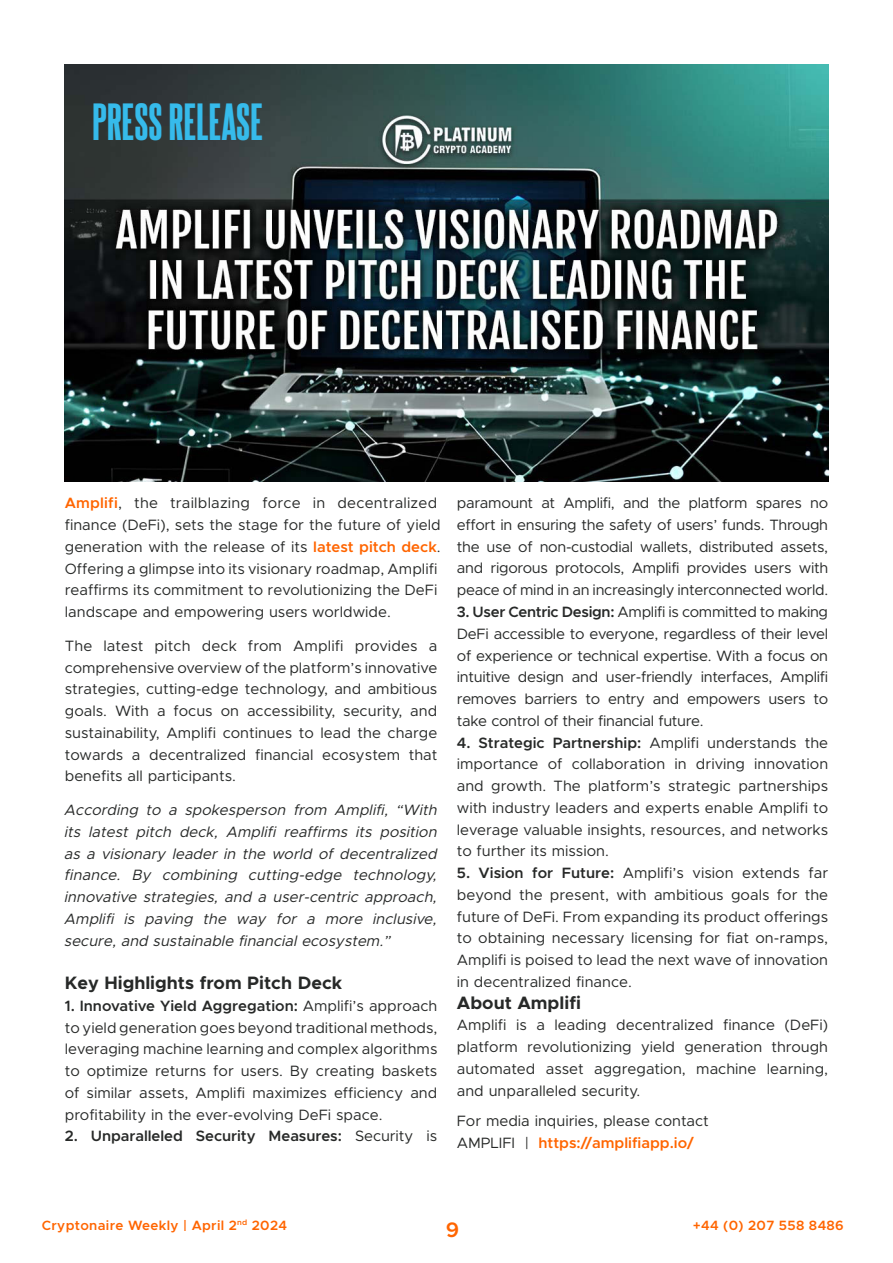
<style>
.page{position:relative;width:893px;height:1263px;background:#fff}
.page>*{position:absolute;margin:0;border:0;box-sizing:border-box;transform-origin:0 0}
.t1{font:45px "Steelfish Eb";color:#36bbeb}
.t2{font:600 21px "Metropolis";color:#ff6500}
.Body_paragraph{font:700 18px "Metropolis";color:#272928}
.Body_paragraph-2{font:15px/21.8px "Metropolis";color:#272928;text-align:justify}
.Body_paragraph-3{font:italic 15px/21.8px "Metropolis";color:#272928;text-align:justify}
.Body_paragraph-4{font:600 15px "Metropolis";letter-spacing:-.005em;color:#272928}
.t3{font:600 13.5px "Metropolis";letter-spacing:.025em;color:#ff6500}
.s1{font-weight:600;color:#ff6500}
.s2{font-weight:600}
.s3{font-weight:400}
</style>
<div class="page">
<img style="left:65px;top:65px;width:763px;height:416px">
<p class="t1" style="left:92px;top:89px;width:172px">PRESS RELEASE</p>
<p class="Body_paragraph-2" style="left:65px;top:492px;width:377px;text-align:left"><span class="s1">Amplifi</span>, the trailblazing force in decentralized finance (DeFi), sets the stage for the future of yield generation with the release of its <span class="s1">latest pitch deck</span>.<br>Offering a glimpse into its visionary roadmap, Amplifi reaffirms its commitment to revolutionizing the DeFi landscape and empowering users worldwide.</p>
<p class="Body_paragraph-2" style="left:65px;top:635px;width:374px">The latest pitch deck from Amplifi provides a comprehensive overview of the platform’s innovative strategies, cutting-edge technology, and ambitious goals. With a focus on accessibility, security, and sustainability, Amplifi continues to lead the charge towards a decentralized financial ecosystem that benefits all participants.</p>
<p class="Body_paragraph-3" style="left:64px;top:799px;width:378px">According to a spokesperson from Amplifi, “With its latest pitch deck, Amplifi reaffirms its position as a visionary leader in the world of decentralized finance. By combining cutting-edge technology, innovative strategies, and a user-centric approach, Amplifi is paving the way for a more inclusive, secure,and sustainable financialecosystem.”</p>
<p class="Body_paragraph" style="left:65px;top:971px;width:279px">Key Highlights from Pitch Deck</p>
<p class="Body_paragraph-2" style="left:65px;top:995px;width:374px"><span class="s2">1. Innovative Yield Aggregation:</span> Amplifi’s approach to yield generation goes beyond traditional methods, leveraging machine learning and complex algorithms to optimize returns for users. By creating baskets of similar assets, Amplifi maximizes efficiency and profitability in the ever-evolving DeFi space.</p>
<p class="Body_paragraph-4" style="left:65px;top:1127px;width:374px">2. Unparalleled Security Measures: <span class="s3">Security is</span></p>
<p class="Body_paragraph-2" style="left:457px;top:492px;width:373px">paramount at Amplifi, and the platform spares no effort in ensuring the safety of users’ funds. Through the use of non-custodial wallets, distributed assets, and rigorous protocols, Amplifi provides users with peace of mind in an increasingly interconnected world.</p>
<p class="Body_paragraph-2" style="left:457px;top:601px;width:373px"><span class="s2">3. User Centric Design:</span> Amplifi is committed to making DeFi accessible to everyone, regardless of their level of experience or technical expertise. With a focus on intuitive design and user-friendly interfaces, Amplifi removes barriers to entry and empowers users to take control of their financial future.</p>
<p class="Body_paragraph-2" style="left:457px;top:731px;width:373px"><span class="s2">4. Strategic Partnership:</span> Amplifi understands the importance of collaboration in driving innovation and growth. The platform’s strategic partnerships with industry leaders and experts enable Amplifi to leverage valuable insights, resources, and networks to further its mission.</p>
<p class="Body_paragraph-2" style="left:457px;top:862px;width:373px"><span class="s2">5. Vision for Future:</span> Amplifi’s vision extends far beyond the present, with ambitious goals for the future of DeFi. From expanding its product offerings to obtaining necessary licensing for fiat on-ramps, Amplifi is poised to lead the next wave of innovation in decentralized finance.</p>
<p class="Body_paragraph" style="left:457px;top:991px;width:126px">About Amplifi</p>
<p class="Body_paragraph-2" style="left:457px;top:1014px;width:373px">Amplifi is a leading decentralized finance (DeFi) platform revolutionizing yield generation through automated asset aggregation, machine learning, and unparalleled security.</p>
<p class="Body_paragraph-2" style="left:457px;top:1110px;width:253px">For media inquiries, please contact<br>AMPLIFI | <span class="s1">https://amplifiapp.io/</span></p>
<p class="t3" style="left:42px;top:1217px;width:247px">Cryptonaire Weekly | April 2<sup>nd</sup> 2024</p>
<h2 class="t2" style="left:446px;top:1216px;width:15px">9</h2>
<p class="t3" style="left:693px;top:1217px;width:153px">+44 (0) 207 558 8486</p>
</div>
